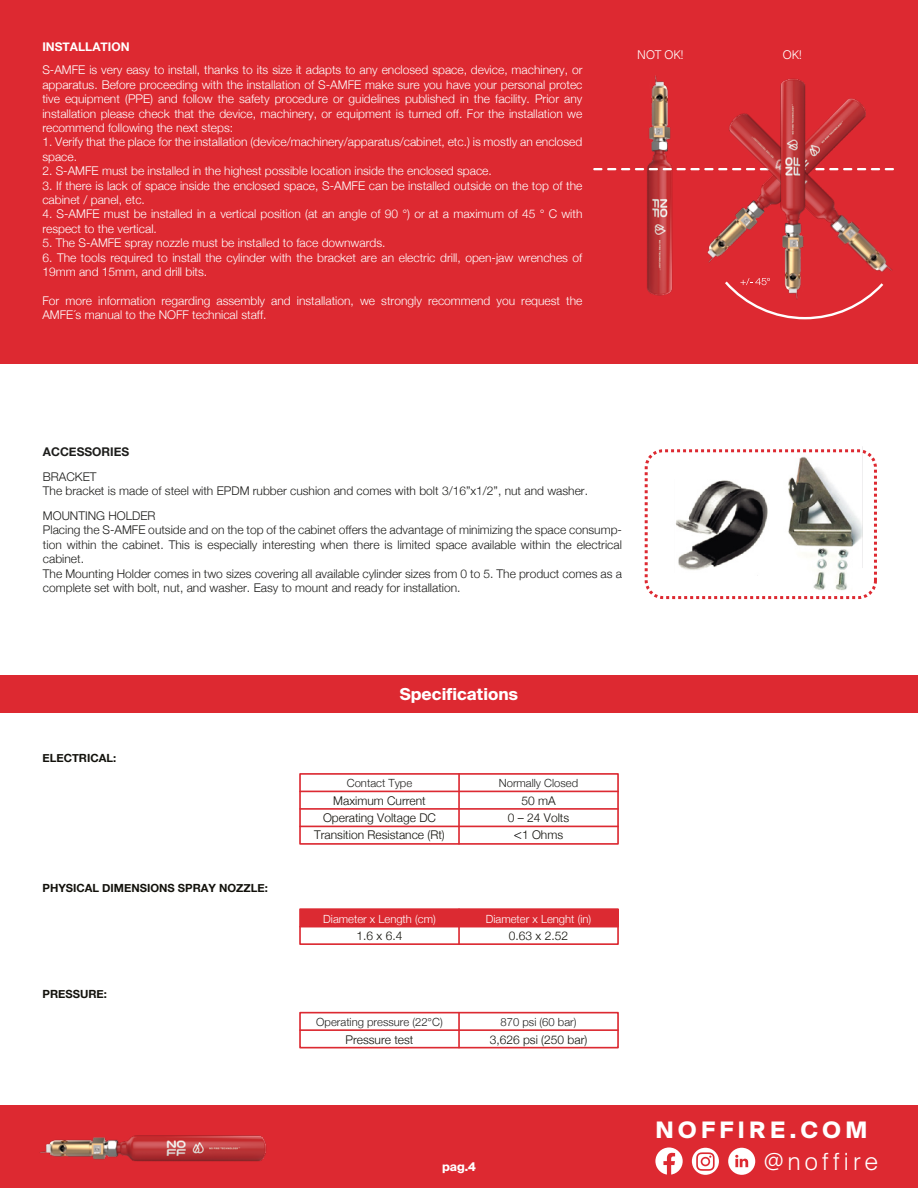
<style>
.page{position:relative;width:918px;height:1188px;background:#fff}
.page>*{position:absolute;margin:0;border:0;box-sizing:border-box;transform-origin:0 0}
.t1{font:700 24.9px "Suisse BP Intl";letter-spacing:.18em;color:#fff}
.t2{font:300 23.55px "Suisse Intl";letter-spacing:.18em;color:#fff}
.t3{font:700 16.5px "Suisse Intl";color:#fff}
.t4{font:300 12px/14.4px "Helvetica Neue";color:#fff}
.t5{font:300 12px/14.4px "Helvetica Neue";color:#1d1d1b}
.t6{font:300 12px "Helvetica Neue";color:#12110b}
.t7{font:700 12px "Helvetica Neue";color:#fff}
.t8{font:700 12px "Helvetica Neue";color:#1d1d1b}
.t9{font:300 12px "Suisse Intl";color:#fff}
.t10{font:700 12px "Suisse Intl";color:#fff}
.t11{font:300 11.25px "Helvetica Neue";color:#232221}
.t12{font:700 11.25px "Helvetica Neue";color:#12110b}
.t13{font:300 11.25px "Helvetica Neue";color:#fff}
.s1{font-size:13.5px;color:#000}
</style>
<div class="page">
<img style="left:676px;top:480px;width:92px;height:90px">
<div style="left:0;top:0;width:918px;height:363px;background:#dd2931"></div>
<img style="left:635px;top:75px;width:38px;height:221px">
<svg style="left:593px;top:168px;width:80px;height:2px"></svg>
<img style="left:676px;top:105px;width:218px;height:215px">
<img style="left:723px;top:78px;width:139px;height:222px">
<img style="left:788px;top:446px;width:75px;height:144px">
<div style="left:645px;top:449px;width:232px;height:150px;border:3px dashed #dd2931;border-radius:17px"></div>
<div style="left:0;top:675px;width:918px;height:38px;background:#dd2931"></div>
<div style="left:299px;top:773px;width:320px;height:72px;border:2px solid #dc2a32"></div>
<hr style="left:300px;top:826px;width:318px;height:1px;background:#dc2a32">
<hr style="left:300px;top:808px;width:318px;height:2px;background:#dc2a32">
<hr style="left:300px;top:791px;width:318px;height:1px;background:#dc2a32">
<hr style="left:458px;top:774px;width:2px;height:70px;background:#dc2a32">
<div style="left:459px;top:909px;width:159px;height:18px;background:#dc2a32"></div>
<div style="left:300px;top:909px;width:159px;height:18px;background:#dc2a32"></div>
<div style="left:299px;top:908px;width:320px;height:37px;border:2px solid #dc2a32"></div>
<hr style="left:300px;top:926px;width:318px;height:1px;background:#dc2a32">
<hr style="left:458px;top:909px;width:2px;height:35px;background:#dc2a32">
<div style="left:299px;top:1012px;width:320px;height:36px;border:2px solid #dc2a32"></div>
<hr style="left:300px;top:1029px;width:318px;height:2px;background:#dc2a32">
<hr style="left:458px;top:1013px;width:2px;height:35px;background:#dc2a32">
<div style="left:0;top:1105px;width:918px;height:83px;background:#dd2931"></div>
<img style="left:39px;top:1135px;width:228px;height:27px">
<svg style="left:655px;top:1147px;width:28px;height:28px"></svg>
<svg style="left:692px;top:1148px;width:27px;height:27px"></svg>
<svg style="left:728px;top:1148px;width:27px;height:27px"></svg>
<p class="t7" style="left:42px;top:37px;width:89px">INSTALLATION</p>
<p class="t4" style="left:42px;top:62px;width:542px;text-align:justify">S-AMFE is very easy to install, thanks to its size it adapts to any enclosed space, device, machinery, or apparatus. Before proceeding with the installation of S-AMFE make sure you have your personal protec tive equipment (PPE) and follow the safety procedure or guidelines published in the facility. Prior any installation please check that the device, machinery, or equipment is turned off. For the installation we recommend following the next steps:</p>
<p class="t4" style="left:42px;top:134px;width:542px">1. Verify that the place for the installation (device/machinery/apparatus/cabinet, etc.) is mostly an enclosed space.</p>
<p class="t4" style="left:42px;top:163px;width:451px">2. S-AMFE must be installed in the highest possible location inside the enclosed space.</p>
<p class="t4" style="left:42px;top:177px;width:542px">3. If there is lack of space inside the enclosed space, S-AMFE can be installed outside on the top of the cabinet / panel, etc.</p>
<p class="t4" style="left:42px;top:206px;width:542px">4. S-AMFE must be installed in a vertical position (at an angle of 90 °) or at a maximum of 45 ° C with respect to the vertical.</p>
<p class="t4" style="left:42px;top:235px;width:345px">5. The S-AMFE spray nozzle must be installed to face downwards.</p>
<p class="t4" style="left:42px;top:249px;width:541px">6. The tools required to install the cylinder with the bracket are an electric drill, open-jaw wrenches of<br>19mm and 15mm, and drill bits.</p>
<p class="t4" style="left:42px;top:293px;width:542px">For more information regarding assembly and installation, we strongly recommend you request the<br>AMFE´s manual to the NOFF technical staff.</p>
<p class="t9" style="left:637px;top:47px;width:48px">NOT OK!</p>
<p class="t9" style="left:783px;top:47px;width:20px">OK!</p>
<p class="t8" style="left:43px;top:442px;width:88px">ACCESSORIES</p>
<p class="t5" style="left:43px;top:468px;width:547px">BRACKET<br>The bracket is made of steel with EPDM rubber cushion and comes with bolt 3/16”x1/2”, nut and washer.</p>
<p class="t5" style="left:43px;top:508px;width:581px">MOUNTING HOLDER<br>Placing the S-AMFE outside and on the top of the cabinet offers the advantage of minimizing the space consump&shy;tion within the cabinet. This is especially interesting when there is limited space available within the electrical cabinet.<br>The Mounting Holder comes in two sizes covering all available cylinder sizes from 0 to 5. The product comes as a complete set with bolt, nut, and washer. Easy to mount and ready for installation.</p>
<p class="t12" style="left:43px;top:749px;width:75px">ELECTRICAL:</p>
<p class="t12" style="left:43px;top:879px;width:227px">PHYSICAL DIMENSIONS SPRAY NOZZLE:</p>
<p class="t12" style="left:43px;top:985px;width:66px">PRESSURE:</p>
<h3 class="t3" style="left:400px;top:685px;width:120px">Specifications</h3>
<p class="t11" style="left:347px;top:774px;width:67px">Contact Type</p>
<p class="t11" style="left:499px;top:774px;width:81px">Normally Closed</p>
<p class="t6" style="left:508px;top:808px;width:63px">0 – 24 Volts</p>
<p class="t6" style="left:333px;top:791px;width:94px">Maximum Current</p>
<p class="t6" style="left:521px;top:791px;width:36px">50 mA</p>
<p class="t6" style="left:314px;top:826px;width:132px">Transition Resistance (Rt)</p>
<p class="t6" style="left:514px;top:825px;width:51px"><span class="s1">&lt;</span>1 Ohms</p>
<p class="t6" style="left:323px;top:808px;width:114px">Operating Voltage DC</p>
<p class="t13" style="left:323px;top:910px;width:114px">Diameter x Length (cm)</p>
<p class="t13" style="left:486px;top:910px;width:107px">Diameter x Lenght (in)</p>
<p class="t6" style="left:357px;top:926px;width:47px">1.6 x 6.4</p>
<p class="t6" style="left:509px;top:926px;width:61px">0.63 x 2.52</p>
<p class="t11" style="left:316px;top:1013px;width:128px">Operating pressure (22°C)</p>
<p class="t11" style="left:501px;top:1013px;width:77px">870 psi (60 bar)</p>
<p class="t6" style="left:346px;top:1030px;width:70px">Pressure test</p>
<p class="t6" style="left:490px;top:1030px;width:99px">3,626 psi (250 bar)</p>
<p class="t10" style="left:442px;top:1160px;width:35px">pag.4</p>
<h1 class="t1" style="left:655px;top:1115px;width:213px">NOFFIRE.COM</h1>
<h2 class="t2" style="left:764px;top:1148px;width:116px">@noffire</h2>
</div>
